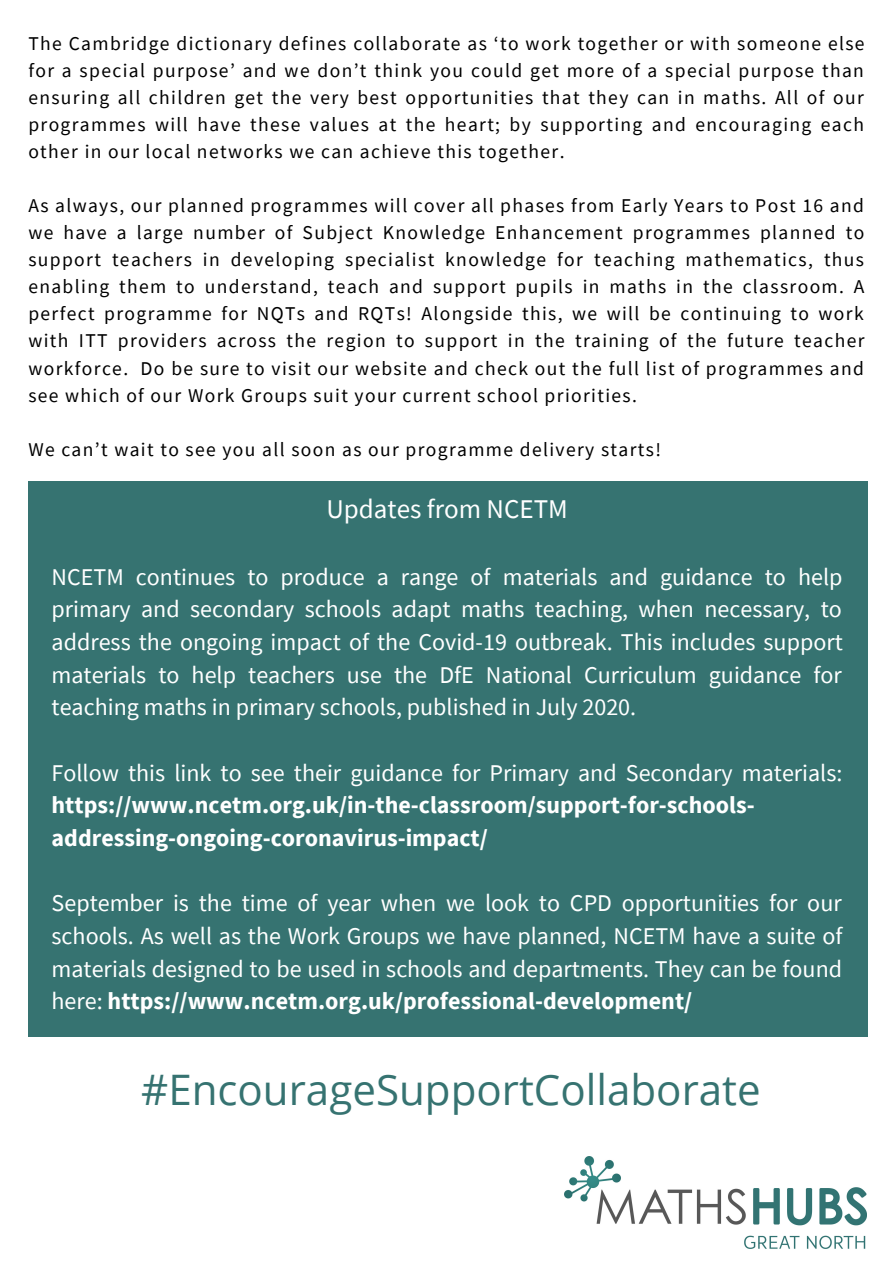
<style>
.page{position:relative;width:894px;height:1264px;background:#fff}
.page>*{position:absolute;margin:0;border:0;box-sizing:border-box;transform-origin:0 0}
.t1{font:42px "Open Sans";color:#367371}
.t2{font:27px "Source Sans Pro";color:#fff}
.t3{font:24px/32.7px "Source Sans Pro";color:#fff;text-align:justify}
.t4{font:700 24px/32.7px "Source Sans Pro";color:#fff}
.t5{font:19.5px/27px "Source Sans Pro";letter-spacing:.07em;color:#000;text-align:justify}
.s1{font-weight:700}
</style>
<div class="page">
<div style="left:28px;top:480px;width:839px;height:556px;background:#367371"></div>
<img style="left:564px;top:1156px;width:301px;height:93px">
<p class="t5" style="left:28px;top:30px;width:837px">The Cambridge dictionary defines collaborate as ‘to work together or with someone else for a special purpose’ and we don’t think you could get more of a special purpose than ensuring all children get the very best opportunities that they can in maths. All of our programmes will have these values at the heart; by supporting and encouraging each other in our local networks we can achieve this together.</p>
<p class="t5" style="left:28px;top:192px;width:837px">As always, our planned programmes will cover all phases from Early Years to Post 16 and we have a large number of Subject Knowledge Enhancement programmes planned to support teachers in developing specialist knowledge for teaching mathematics, thus enabling them to understand, teach and support pupils in maths in the classroom. A perfect programme for NQTs and RQTs! Alongside this, we will be continuing to work with ITT providers across the region to support in the training of the future teacher workforce. Do be sure to visit our website and check out the full list of programmes and see which of our Work Groups suit your current school priorities.</p>
<p class="t5" style="left:28px;top:435px;width:634px">We can’t wait to see you all soon as our programme delivery starts!</p>
<h2 class="t2" style="left:326px;top:491px;width:243px">Updates from NCETM</h2>
<p class="t3" style="left:52px;top:559px;width:792px">NCETM continues to produce a range of materials and guidance to help primary and secondary schools adapt maths teaching, when necessary, to address the ongoing impact of the Covid-19 outbreak. This includes support materials to help teachers use the DfE National Curriculum guidance for teaching maths in primary schools, published in July 2020.</p>
<p class="t3" style="left:52px;top:755px;width:792px">Follow this link to see their guidance for Primary and Secondary materials:</p>
<p class="t4" style="left:52px;top:788px;width:704px">https://www.ncetm.org.uk/in-the-classroom/support-for-schools&shy;addressing-ongoing-coronavirus-impact/</p>
<p class="t3" style="left:52px;top:886px;width:792px">September is the time of year when we look to CPD opportunities for our schools. As well as the Work Groups we have planned, NCETM have a suite of materials designed to be used in schools and departments. They can be found here: <span class="s1">https://www.ncetm.org.uk/professional-development/</span></p>
<h1 class="t1" style="left:141px;top:1059px;width:621px">#EncourageSupportCollaborate</h1>
</div>
